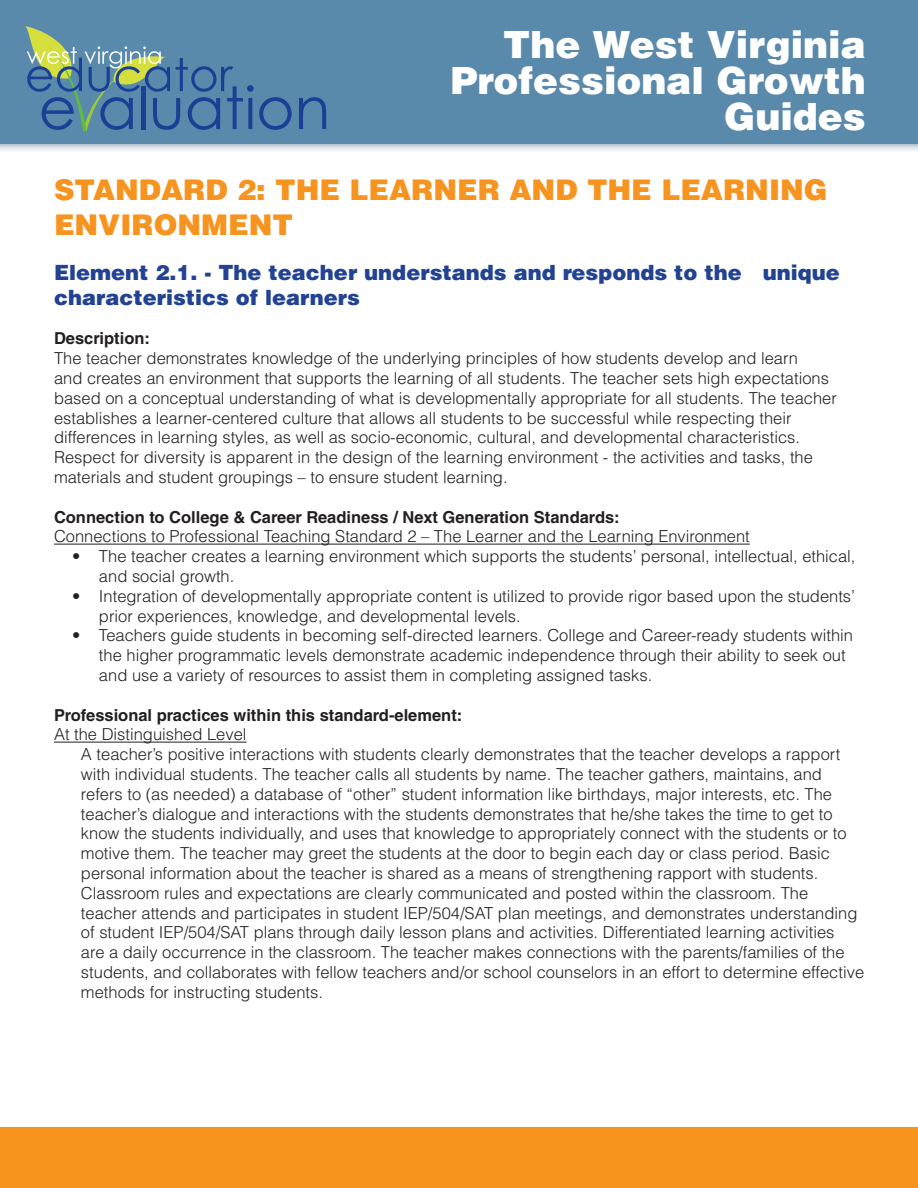
<style>
.page{position:relative;width:918px;height:1188px;background:#fff}
.page>*{position:absolute;margin:0;border:0;box-sizing:border-box;transform-origin:0 0}
.t1{font:900 37.5px/36px "Helvetica LT Std";color:#fff;text-align:right}
.t2{font:900 28.5px/34.2px "Helvetica LT Std";color:#f79420}
.t3{font:900 21px/25.2px "Helvetica LT Std";color:#224292}
.t4{font:300 16.5px/19.8px "Helvetica LT Std";color:#231f20}
.t5{font:700 16.5px "Helvetica LT Std";color:#231f20}
</style>
<div class="page">
<div style="left:0;top:0;width:918px;height:154px;background:#415e72;opacity:.75"></div>
<div style="left:0;top:0;width:918px;height:144px;background:#598aac"></div>
<svg style="left:299px;top:97px;width:27px;height:32px"></svg>
<svg style="left:25px;top:26px;width:267px;height:105px"></svg>
<div style="left:0;top:1127px;width:918px;height:61px;background:#f79420"></div>
<hr style="left:54px;top:544px;width:696px;height:1px;background:#231f20">
<hr style="left:54px;top:742px;width:193px;height:1px;background:#231f20">
<h1 class="t1" style="left:451px;top:25px;width:417px">The West Virginia<br>Professional Growth<br>Guides</h1>
<h2 class="t2" style="left:54px;top:172px;width:775px">STANDARD 2: THE LEARNER AND THE LEARNING<br>ENVIRONMENT</h2>
<p class="t3" style="left:54px;top:259px;width:787px">Element 2.1. - The teacher understands and responds to the unique characteristics of learners</p>
<p class="t5" style="left:54px;top:329px;width:98px">Description:</p>
<p class="t4" style="left:54px;top:348px;width:784px">The teacher demonstrates knowledge of the underlying principles of how students develop and learn<br>and creates an environment that supports the learning of all students. The teacher sets high expectations based on a conceptual understanding of what is developmentally appropriate for all students. The teacher establishes a learner-centered culture that allows all students to be successful while respecting their differences in learning styles, as well as socio-economic, cultural, and developmental characteristics.<br>Respect for diversity is apparent in the design of the learning environment - the activities and tasks, the materials and student groupings – to ensure student learning.</p>
<p class="t5" style="left:54px;top:507px;width:567px">Connection to College &amp; Career Readiness / Next Generation Standards:</p>
<p class="t4" style="left:54px;top:527px;width:697px">Connections to Professional Teaching Standard 2 – The Learner and the Learning Environment</p>
<p class="t4" style="left:99px;top:546px;width:758px;text-indent:-27px">• The teacher creates a learning environment which supports the students’ personal, intellectual, ethical, and social growth.</p>
<p class="t4" style="left:99px;top:586px;width:757px;text-indent:-27px">• Integration of developmentally appropriate content is utilized to provide rigor based upon the students’ prior experiences, knowledge, and developmental levels.</p>
<p class="t4" style="left:99px;top:626px;width:756px;text-indent:-27px">• Teachers guide students in becoming self-directed learners. College and Career-ready students within the higher programmatic levels demonstrate academic independence through their ability to seek out and use a variety of resources to assist them in completing assigned tasks.</p>
<p class="t5" style="left:54px;top:705px;width:410px">Professional practices within this standard-element:</p>
<p class="t4" style="left:81px;top:725px;width:785px;text-indent:-27px">At the Distinguished Level<br>A teacher’s positive interactions with students clearly demonstrates that the teacher develops a rapport with individual students. The teacher calls all students by name. The teacher gathers, maintains, and refers to (as needed) a database of “other” student information like birthdays, major interests, etc. The teacher’s dialogue and interactions with the students demonstrates that he/she takes the time to get to know the students individually, and uses that knowledge to appropriately connect with the students or to motive them. The teacher may greet the students at the door to begin each day or class period. Basic personal information about the teacher is shared as a means of strengthening rapport with students.<br>Classroom rules and expectations are clearly communicated and posted within the classroom. The teacher attends and participates in student IEP/504/SAT plan meetings, and demonstrates understanding of student IEP/504/SAT plans through daily lesson plans and activities. Differentiated learning activities<br>are a daily occurrence in the classroom. The teacher makes connections with the parents/families of the students, and collaborates with fellow teachers and/or school counselors in an effort to determine effective methods for instructing students.</p>
</div>
